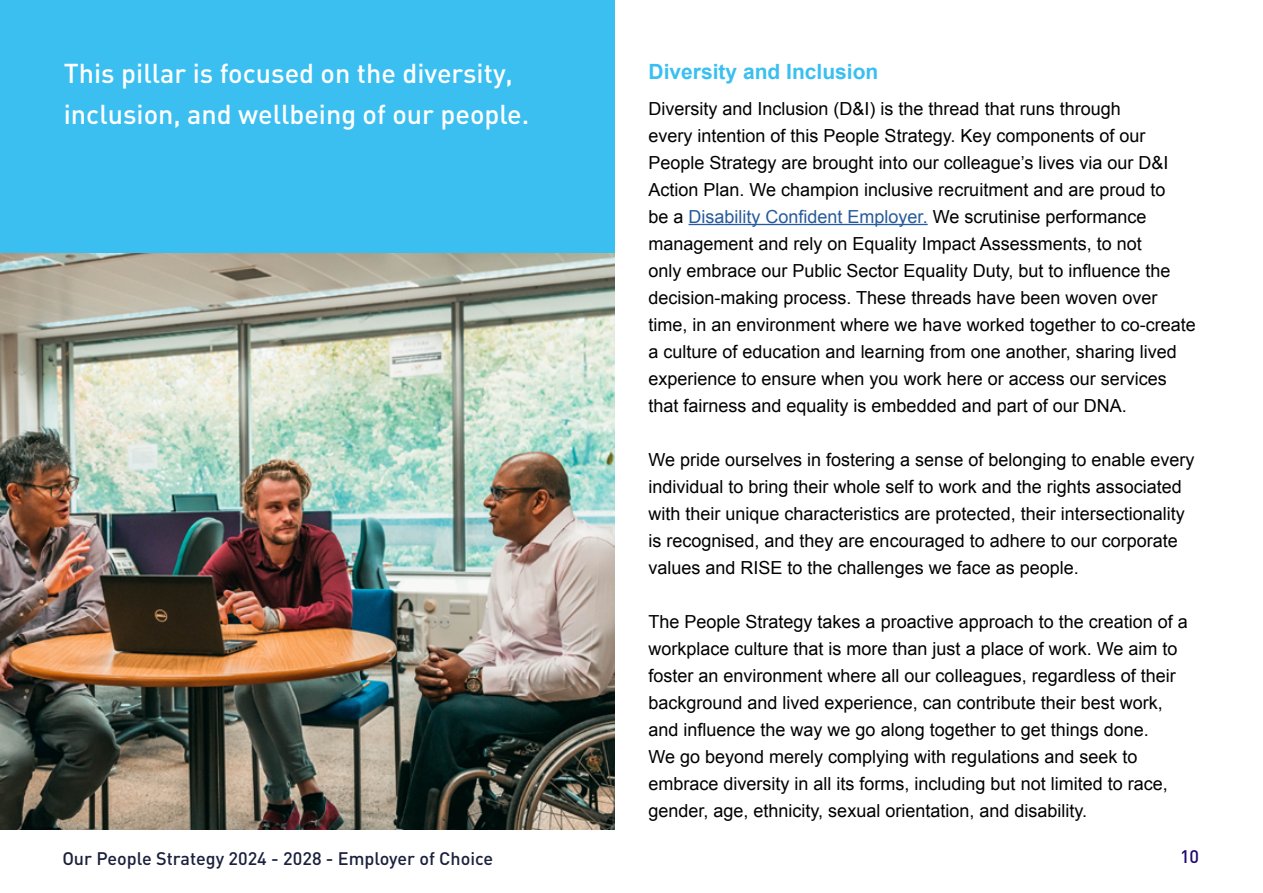
<style>
.page{position:relative;width:1263px;height:893px;background:#fff}
.page>*{position:absolute;margin:0;border:0;box-sizing:border-box;transform-origin:0 0}
.Stand_first{font:500 27px/40.5px "DIN";color:#fff}
.body_bold{font:700 21px "Arial";color:#3abff0}
.Stand_first-2{font:18px/27px "Arial";color:#000}
.t1{font:500 18px "DIN";color:#1b203c}
.t2{font:500 18px "DIN";color:#210971}
.s1{color:#275b9b}
</style>
<div class="page">
<div style="left:0;top:0;width:614px;height:829px;background:#3abff0"></div>
<hr style="left:688px;top:224px;width:240px;height:1px;background:#275b9b">
<img style="left:0;top:253px;width:614px;height:576px">
<p class="Stand_first" style="left:64px;top:52px;width:467px">This pillar is focused on the diversity, inclusion, and wellbeing of our people.</p>
<p class="body_bold" style="left:648px;top:58px;width:231px">Diversity and Inclusion</p>
<p class="Stand_first-2" style="left:648px;top:95px;width:549px">Diversity and Inclusion (D&amp;I) is the thread that runs through<br>every intention of this People Strategy. Key components of our People Strategy are brought into our colleague’s lives via our D&amp;I Action Plan. We champion inclusive recruitment and are proud to<br>be a <span class="s1">Disability Confident Employer.</span> We scrutinise performance management and rely on Equality Impact Assessments, to not<br>only embrace our Public Sector Equality Duty, but to influence the decision-making process. These threads have been woven over time, in an environment where we have worked together to co-create a culture of education and learning from one another, sharing lived experience to ensure when you work here or access our services that fairness and equality is embedded and part of our DNA.</p>
<p class="Stand_first-2" style="left:648px;top:446px;width:547px">We pride ourselves in fostering a sense of belonging to enable every individual to bring their whole self to work and the rights associated with their unique characteristics are protected, their intersectionality is recognised, and they are encouraged to adhere to our corporate values and RISE to the challenges we face as people.</p>
<p class="Stand_first-2" style="left:648px;top:608px;width:541px">The People Strategy takes a proactive approach to the creation of a workplace culture that is more than just a place of work. We aim to foster an environment where all our colleagues, regardless of their background and lived experience, can contribute their best work, and influence the way we go along together to get things done.<br>We go beyond merely complying with regulations and seek to embrace diversity in all its forms, including but not limited to race, gender, age, ethnicity, sexual orientation, and disability.</p>
<p class="t1" style="left:62px;top:847px;width:432px">Our People Strategy 2024 - 2028 - Employer of Choice</p>
<p class="t2" style="left:1180px;top:845px;width:21px">10</p>
</div>
